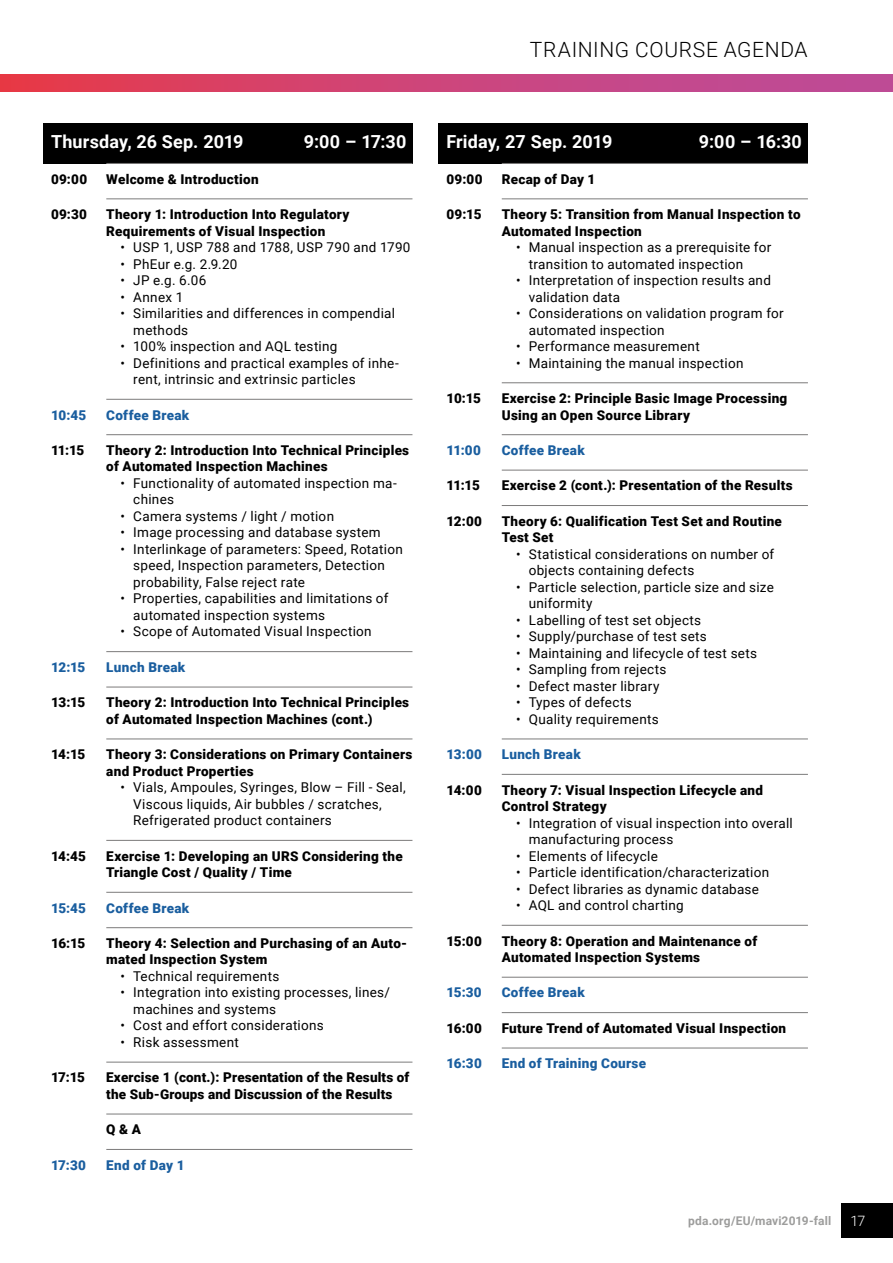
<style>
.page{position:relative;width:893px;height:1263px;background:#fff}
.page>*{position:absolute;margin:0;border:0;box-sizing:border-box;transform-origin:0 0}
.t1{font:300 21px "Roboto";letter-spacing:.03em;color:#000}
.t2{font:700 18px "Roboto";letter-spacing:.01em;color:#fff}
.t3{font:300 14.25px "Roboto";color:#fff}
.t4{font:13.5px/16.5px "Roboto";letter-spacing:.02em;color:#000}
.t5{font:900 13.5px/16.5px "Roboto";letter-spacing:.02em;color:#000}
.t6{font:900 13.5px "Roboto";letter-spacing:.025em;color:#1a5e9f}
.t7{font:700 12px "Roboto";letter-spacing:.015em;color:#9d9d9c}
</style>
<div class="page">
<div style="left:0;top:74px;width:893px;height:17px;background:linear-gradient(to right,#e43b4e,#b94da0)"></div>
<svg style="left:0;top:74px;width:1px;height:17px"></svg>
<hr style="left:0;top:588px;width:1px;height:245px;background:#d2e3e3">
<div style="left:43px;top:123px;width:369px;height:40px;background:#000"></div>
<hr style="left:106px;top:163px;width:306px;height:1px;background:#7c7b7b">
<hr style="left:106px;top:199px;width:306px;height:1px;background:#7c7b7b">
<hr style="left:106px;top:399px;width:306px;height:1px;background:#7c7b7b">
<hr style="left:106px;top:434px;width:306px;height:1px;background:#7c7b7b">
<hr style="left:106px;top:651px;width:306px;height:1px;background:#7c7b7b">
<hr style="left:106px;top:687px;width:306px;height:1px;background:#7c7b7b">
<hr style="left:106px;top:739px;width:306px;height:1px;background:#7c7b7b">
<hr style="left:106px;top:840px;width:306px;height:1px;background:#7c7b7b">
<hr style="left:106px;top:892px;width:306px;height:1px;background:#7c7b7b">
<hr style="left:106px;top:927px;width:306px;height:1px;background:#7c7b7b">
<hr style="left:106px;top:1062px;width:306px;height:1px;background:#7c7b7b">
<hr style="left:106px;top:1114px;width:306px;height:1px;background:#7c7b7b">
<hr style="left:106px;top:1149px;width:306px;height:1px;background:#7c7b7b">
<div style="left:438px;top:123px;width:370px;height:40px;background:#000"></div>
<hr style="left:502px;top:163px;width:306px;height:1px;background:#7c7b7b">
<hr style="left:502px;top:199px;width:306px;height:1px;background:#7c7b7b">
<hr style="left:502px;top:382px;width:306px;height:1px;background:#7c7b7b">
<hr style="left:502px;top:434px;width:306px;height:1px;background:#7c7b7b">
<hr style="left:502px;top:470px;width:306px;height:1px;background:#7c7b7b">
<hr style="left:502px;top:505px;width:306px;height:1px;background:#7c7b7b">
<hr style="left:502px;top:739px;width:306px;height:1px;background:#7c7b7b">
<hr style="left:502px;top:774px;width:306px;height:1px;background:#7c7b7b">
<hr style="left:502px;top:925px;width:306px;height:1px;background:#7c7b7b">
<hr style="left:502px;top:977px;width:306px;height:1px;background:#7c7b7b">
<hr style="left:502px;top:1012px;width:306px;height:1px;background:#7c7b7b">
<hr style="left:502px;top:1048px;width:306px;height:1px;background:#7c7b7b">
<div style="left:842px;top:1203px;width:51px;height:34px;background:#000"></div>
<h2 class="t2" style="left:51px;top:129px;width:194px">Thursday, 26 Sep. 2019</h2>
<h2 class="t2" style="left:304px;top:129px;width:104px">9:00 – 17:30</h2>
<p class="t5" style="left:51px;top:170px;width:38px">09:00</p>
<p class="t5" style="left:106px;top:170px;width:154px">Welcome &amp; Introduction</p>
<p class="t5" style="left:51px;top:206px;width:38px">09:30</p>
<p class="t5" style="left:106px;top:206px;width:245px">Theory 1: Introduction Into Regulatory<br>Requirements of Visual Inspection</p>
<p class="t4" style="left:121px;top:239px;width:292px">• USP 1, USP 788 and 1788, USP 790 and 1790</p>
<p class="t4" style="left:121px;top:255px;width:118px">• PhEur e.g. 2.9.20</p>
<p class="t4" style="left:121px;top:272px;width:87px">• JP e.g. 6.06</p>
<p class="t4" style="left:121px;top:288px;width:64px">• Annex 1</p>
<p class="t4" style="left:133px;top:305px;width:263px;text-indent:-13px">• Similarities and differences in compendial methods</p>
<p class="t4" style="left:121px;top:338px;width:218px">• 100% inspection and AQL testing</p>
<p class="t4" style="left:133px;top:354px;width:267px;text-indent:-13px">• Definitions and practical examples of inhe&shy;rent, intrinsic and extrinsic particles</p>
<p class="t6" style="left:51px;top:405px;width:37px">10:45</p>
<p class="t6" style="left:106px;top:405px;width:85px">Coffee Break</p>
<p class="t5" style="left:51px;top:441px;width:35px">11:15</p>
<p class="t5" style="left:106px;top:441px;width:304px">Theory 2: Introduction Into Technical Principles of Automated Inspection Machines</p>
<p class="t4" style="left:133px;top:474px;width:265px;text-indent:-13px">• Functionality of automated inspection ma&shy;chines</p>
<p class="t4" style="left:121px;top:507px;width:215px">• Camera systems / light / motion</p>
<p class="t4" style="left:121px;top:524px;width:262px">• Image processing and database system</p>
<p class="t4" style="left:133px;top:540px;width:271px;text-indent:-13px">• Interlinkage of parameters: Speed, Rotation speed, Inspection parameters, Detection probability, False reject rate</p>
<p class="t4" style="left:133px;top:590px;width:257px;text-indent:-13px">• Properties, capabilities and limitations of automated inspection systems</p>
<p class="t4" style="left:121px;top:623px;width:253px">• Scope of Automated Visual Inspection</p>
<p class="t6" style="left:51px;top:658px;width:36px">12:15</p>
<p class="t6" style="left:106px;top:658px;width:81px">Lunch Break</p>
<p class="t5" style="left:51px;top:694px;width:36px">13:15</p>
<p class="t5" style="left:106px;top:694px;width:304px">Theory 2: Introduction Into Technical Principles of Automated Inspection Machines (cont.)</p>
<p class="t5" style="left:51px;top:746px;width:36px">14:15</p>
<p class="t5" style="left:106px;top:746px;width:308px">Theory 3: Considerations on Primary Containers and Product Properties</p>
<p class="t4" style="left:133px;top:779px;width:274px;text-indent:-13px">• Vials, Ampoules, Syringes, Blow – Fill - Seal,<br>Viscous liquids, Air bubbles / scratches,<br>Refrigerated product containers</p>
<p class="t5" style="left:51px;top:847px;width:37px">14:45</p>
<p class="t5" style="left:106px;top:847px;width:298px">Exercise 1: Developing an URS Considering the<br>Triangle Cost / Quality / Time</p>
<p class="t6" style="left:51px;top:898px;width:37px">15:45</p>
<p class="t6" style="left:106px;top:898px;width:85px">Coffee Break</p>
<p class="t5" style="left:51px;top:934px;width:36px">16:15</p>
<p class="t5" style="left:106px;top:934px;width:302px">Theory 4: Selection and Purchasing of an Auto&shy;mated Inspection System</p>
<p class="t4" style="left:121px;top:967px;width:160px">• Technical requirements</p>
<p class="t4" style="left:133px;top:984px;width:258px;text-indent:-13px">• Integration into existing processes, lines/ machines and systems</p>
<p class="t4" style="left:121px;top:1017px;width:205px">• Cost and effort considerations</p>
<p class="t4" style="left:121px;top:1033px;width:120px">• Risk assessment</p>
<p class="t5" style="left:51px;top:1069px;width:36px">17:15</p>
<p class="t5" style="left:106px;top:1069px;width:305px">Exercise 1 (cont.): Presentation of the Results of the Sub-Groups and Discussion of the Results</p>
<p class="t5" style="left:106px;top:1121px;width:36px">Q &amp; A</p>
<p class="t6" style="left:51px;top:1155px;width:36px">17:30</p>
<p class="t6" style="left:106px;top:1155px;width:80px">End of Day 1</p>
<h1 class="t1" style="left:530px;top:35px;width:279px">TRAINING COURSE AGENDA</h1>
<h2 class="t2" style="left:446px;top:129px;width:167px">Friday, 27 Sep. 2019</h2>
<h2 class="t2" style="left:699px;top:129px;width:104px">9:00 – 16:30</h2>
<p class="t5" style="left:446px;top:170px;width:38px">09:00</p>
<p class="t5" style="left:502px;top:170px;width:95px">Recap of Day 1</p>
<p class="t5" style="left:446px;top:206px;width:37px">09:15</p>
<p class="t5" style="left:502px;top:206px;width:300px">Theory 5: Transition from Manual Inspection to<br>Automated Inspection</p>
<p class="t4" style="left:529px;top:239px;width:244px;text-indent:-13px">• Manual inspection as a prerequisite for transition to automated inspection</p>
<p class="t4" style="left:529px;top:272px;width:244px;text-indent:-13px">• Interpretation of inspection results and validation data</p>
<p class="t4" style="left:529px;top:305px;width:256px;text-indent:-13px">• Considerations on validation program for automated inspection</p>
<p class="t4" style="left:516px;top:338px;width:185px">• Performance measurement</p>
<p class="t4" style="left:516px;top:354px;width:229px">• Maintaining the manual inspection</p>
<p class="t5" style="left:446px;top:389px;width:36px">10:15</p>
<p class="t5" style="left:502px;top:389px;width:287px">Exercise 2: Principle Basic Image Processing<br>Using an Open Source Library</p>
<p class="t6" style="left:446px;top:441px;width:36px">11:00</p>
<p class="t6" style="left:502px;top:441px;width:85px">Coffee Break</p>
<p class="t5" style="left:446px;top:477px;width:35px">11:15</p>
<p class="t5" style="left:502px;top:477px;width:292px">Exercise 2 (cont.): Presentation of the Results</p>
<p class="t5" style="left:446px;top:512px;width:37px">12:00</p>
<p class="t5" style="left:502px;top:512px;width:282px">Theory 6: Qualification Test Set and Routine<br>Test Set</p>
<p class="t4" style="left:529px;top:545px;width:247px;text-indent:-13px">• Statistical considerations on number of objects containing defects</p>
<p class="t4" style="left:529px;top:578px;width:247px;text-indent:-13px">• Particle selection, particle size and size uniformity</p>
<p class="t4" style="left:516px;top:611px;width:187px">• Labelling of test set objects</p>
<p class="t4" style="left:516px;top:628px;width:192px">• Supply/purchase of test sets</p>
<p class="t4" style="left:516px;top:644px;width:243px">• Maintaining and lifecycle of test sets</p>
<p class="t4" style="left:516px;top:661px;width:152px">• Sampling from rejects</p>
<p class="t4" style="left:516px;top:677px;width:145px">• Defect master library</p>
<p class="t4" style="left:516px;top:694px;width:117px">• Types of defects</p>
<p class="t4" style="left:516px;top:710px;width:144px">• Quality requirements</p>
<p class="t6" style="left:446px;top:745px;width:37px">13:00</p>
<p class="t6" style="left:502px;top:745px;width:81px">Lunch Break</p>
<p class="t5" style="left:446px;top:781px;width:37px">14:00</p>
<p class="t5" style="left:502px;top:781px;width:263px">Theory 7: Visual Inspection Lifecycle and<br>Control Strategy</p>
<p class="t4" style="left:529px;top:814px;width:266px;text-indent:-13px">• Integration of visual inspection into overall manufacturing process</p>
<p class="t4" style="left:516px;top:847px;width:143px">• Elements of lifecycle</p>
<p class="t4" style="left:516px;top:863px;width:255px">• Particle identification/characterization</p>
<p class="t4" style="left:516px;top:880px;width:244px">• Defect libraries as dynamic database</p>
<p class="t4" style="left:516px;top:896px;width:169px">• AQL and control charting</p>
<p class="t5" style="left:446px;top:932px;width:37px">15:00</p>
<p class="t5" style="left:502px;top:932px;width:257px">Theory 8: Operation and Maintenance of<br>Automated Inspection Systems</p>
<p class="t6" style="left:446px;top:983px;width:37px">15:30</p>
<p class="t6" style="left:502px;top:983px;width:85px">Coffee Break</p>
<p class="t5" style="left:446px;top:1019px;width:37px">16:00</p>
<p class="t5" style="left:502px;top:1019px;width:286px">Future Trend of Automated Visual Inspection</p>
<p class="t6" style="left:446px;top:1054px;width:37px">16:30</p>
<p class="t6" style="left:502px;top:1054px;width:146px">End of Training Course</p>
<p class="t7" style="left:688px;top:1212px;width:145px">pda.org/EU/mavi2019-fall</p>
<p class="t3" style="left:850px;top:1210px;width:17px">17</p>
</div>
